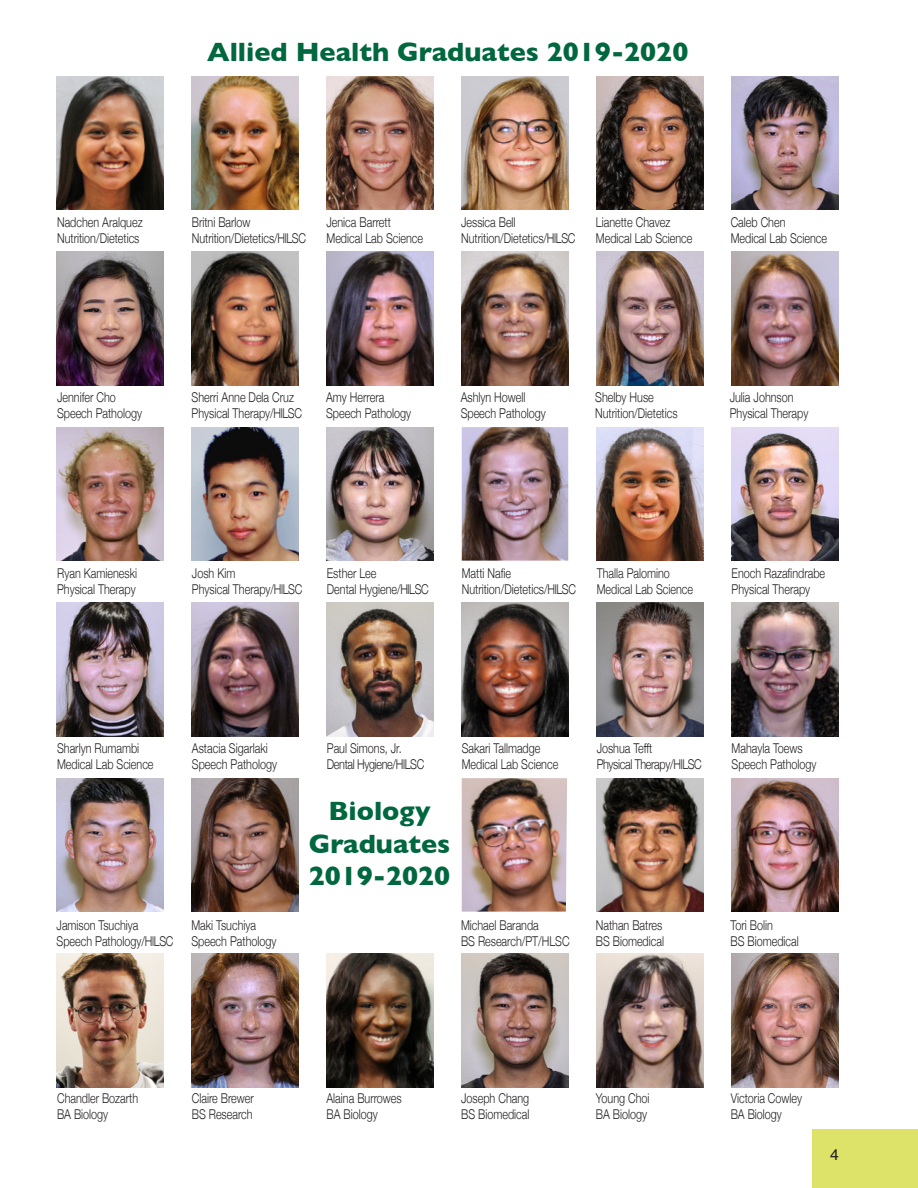
<style>
.page{position:relative;width:918px;height:1188px;background:#fff}
.page>*{position:absolute;margin:0;border:0;box-sizing:border-box;transform-origin:0 0}
.subhead{font:700 27px/32.4px "Gill Sans";color:#00673e;text-align:center}
.body_copy{font:15.75px "Helvetica";color:#231f20}
.body_copy-2{font:300 13.5px "Helvetica Neue";color:#231f20;scale:.8 1}
.body_copy-3{font:300 13.5px "Helvetica Neue";letter-spacing:-.03em;color:#231f20;scale:.8 1}
</style>
<div class="page">
<img style="left:57px;top:76px;width:106px;height:134px">
<img style="left:57px;top:252px;width:106px;height:133px">
<img style="left:57px;top:427px;width:106px;height:134px">
<img style="left:57px;top:603px;width:106px;height:133px">
<img style="left:57px;top:778px;width:106px;height:134px">
<img style="left:57px;top:954px;width:106px;height:133px">
<img style="left:192px;top:76px;width:106px;height:134px">
<img style="left:192px;top:252px;width:106px;height:133px">
<img style="left:192px;top:427px;width:106px;height:134px">
<img style="left:192px;top:603px;width:106px;height:133px">
<img style="left:192px;top:778px;width:106px;height:134px">
<img style="left:192px;top:954px;width:106px;height:133px">
<img style="left:327px;top:76px;width:106px;height:134px">
<img style="left:327px;top:252px;width:106px;height:133px">
<img style="left:327px;top:427px;width:106px;height:134px">
<img style="left:327px;top:603px;width:106px;height:133px">
<img style="left:327px;top:954px;width:106px;height:133px">
<img style="left:462px;top:76px;width:106px;height:134px">
<img style="left:462px;top:252px;width:106px;height:133px">
<img style="left:462px;top:427px;width:106px;height:134px">
<img style="left:462px;top:603px;width:106px;height:133px">
<img style="left:462px;top:778px;width:105px;height:134px">
<img style="left:462px;top:954px;width:106px;height:133px">
<img style="left:597px;top:76px;width:106px;height:134px">
<img style="left:597px;top:252px;width:106px;height:133px">
<img style="left:597px;top:427px;width:106px;height:134px">
<img style="left:597px;top:603px;width:106px;height:133px">
<img style="left:597px;top:778px;width:106px;height:134px">
<img style="left:597px;top:954px;width:106px;height:133px">
<img style="left:732px;top:76px;width:106px;height:134px">
<img style="left:732px;top:252px;width:106px;height:133px">
<img style="left:732px;top:427px;width:106px;height:134px">
<img style="left:732px;top:603px;width:106px;height:133px">
<img style="left:732px;top:778px;width:106px;height:134px">
<img style="left:732px;top:954px;width:106px;height:133px">
<div style="left:812px;top:1129px;width:106px;height:59px;background:#dde269"></div>
<hr style="left:917px;top:1128px;width:1px;height:60px;background:#dde269">
<p class="subhead" style="left:207px;top:35px;width:483px">Allied Health Graduates 2019-2020</p>
<p class="body_copy-2" style="left:57px;top:211px;width:109px">Nadchen Aralquez</p>
<p class="body_copy-2" style="left:57px;top:227px;width:104px">Nutrition/Dietetics</p>
<p class="body_copy-2" style="left:192px;top:211px;width:75px">Britni Barlow</p>
<p class="body_copy-2" style="left:192px;top:227px;width:144px">Nutrition/Dietetics/HlLSC</p>
<p class="body_copy-2" style="left:327px;top:211px;width:82px">Jenica Barrett</p>
<p class="body_copy-2" style="left:327px;top:227px;width:122px">Medical Lab Science</p>
<p class="body_copy-2" style="left:461px;top:211px;width:70px">Jessica Bell</p>
<p class="body_copy-2" style="left:461px;top:227px;width:144px">Nutrition/Dietetics/HlLSC</p>
<p class="body_copy-2" style="left:596px;top:211px;width:95px">Lianette Chavez</p>
<p class="body_copy-2" style="left:596px;top:227px;width:122px">Medical Lab Science</p>
<p class="body_copy-2" style="left:731px;top:211px;width:70px">Caleb Chen</p>
<p class="body_copy-2" style="left:731px;top:227px;width:122px">Medical Lab Science</p>
<p class="body_copy-2" style="left:57px;top:386px;width:75px">Jennifer Cho</p>
<p class="body_copy-2" style="left:57px;top:402px;width:108px">Speech Pathology</p>
<p class="body_copy-2" style="left:192px;top:386px;width:130px">Sherri Anne Dela Cruz</p>
<p class="body_copy-2" style="left:192px;top:402px;width:140px">Physical Therapy/HlLSC</p>
<p class="body_copy-2" style="left:326px;top:386px;width:74px">Amy Herrera</p>
<p class="body_copy-2" style="left:326px;top:402px;width:108px">Speech Pathology</p>
<p class="body_copy-2" style="left:461px;top:386px;width:83px">Ashlyn Howell</p>
<p class="body_copy-2" style="left:461px;top:402px;width:108px">Speech Pathology</p>
<p class="body_copy-2" style="left:595px;top:386px;width:75px">Shelby Huse</p>
<p class="body_copy-2" style="left:595px;top:402px;width:104px">Nutrition/Dietetics</p>
<p class="body_copy-2" style="left:730px;top:386px;width:81px">Julia Johnson</p>
<p class="body_copy-2" style="left:730px;top:402px;width:100px">Physical Therapy</p>
<p class="body_copy-2" style="left:57px;top:562px;width:102px">Ryan Kamieneski</p>
<p class="body_copy-2" style="left:57px;top:578px;width:100px">Physical Therapy</p>
<p class="body_copy-2" style="left:192px;top:562px;width:56px">Josh Kim</p>
<p class="body_copy-2" style="left:192px;top:578px;width:140px">Physical Therapy/HlLSC</p>
<p class="body_copy-2" style="left:327px;top:562px;width:64px">Esther Lee</p>
<p class="body_copy-2" style="left:327px;top:578px;width:129px">Dental Hygiene/HlLSC</p>
<p class="body_copy-2" style="left:462px;top:562px;width:63px">Matti Nafie</p>
<p class="body_copy-2" style="left:462px;top:578px;width:144px">Nutrition/Dietetics/HlLSC</p>
<p class="body_copy-2" style="left:597px;top:562px;width:93px">Thalla Palomino</p>
<p class="body_copy-2" style="left:597px;top:578px;width:122px">Medical Lab Science</p>
<p class="body_copy-2" style="left:732px;top:562px;width:119px">Enoch Razafindrabe</p>
<p class="body_copy-2" style="left:732px;top:578px;width:100px">Physical Therapy</p>
<p class="body_copy-2" style="left:57px;top:737px;width:104px">Sharlyn Rumambi</p>
<p class="body_copy-2" style="left:57px;top:753px;width:122px">Medical Lab Science</p>
<p class="body_copy-2" style="left:192px;top:737px;width:96px">Astacia Sigarlaki</p>
<p class="body_copy-2" style="left:192px;top:753px;width:108px">Speech Pathology</p>
<p class="body_copy-2" style="left:57px;top:914px;width:104px">Jamison Tsuchiya</p>
<p class="body_copy-2" style="left:57px;top:930px;width:148px">Speech Pathology/HlLSC</p>
<p class="body_copy-2" style="left:191px;top:914px;width:82px">Maki Tsuchiya</p>
<p class="body_copy-2" style="left:191px;top:930px;width:108px">Speech Pathology</p>
<p class="body_copy-2" style="left:327px;top:737px;width:95px">Paul Simons, Jr.</p>
<p class="body_copy-3" style="left:327px;top:753px;width:123px">Dental Hygiene/HlLSC</p>
<p class="subhead" style="left:309px;top:794px;width:143px">Biology<br>Graduates<br>2019-2020</p>
<p class="body_copy-2" style="left:462px;top:737px;width:100px">Sakari Tallmadge</p>
<p class="body_copy-2" style="left:462px;top:753px;width:122px">Medical Lab Science</p>
<p class="body_copy-2" style="left:461px;top:914px;width:99px">Michael Baranda</p>
<p class="body_copy-2" style="left:461px;top:930px;width:137px">BS Research/PT/HLSC</p>
<p class="body_copy-2" style="left:597px;top:737px;width:71px">Joshua Tefft</p>
<p class="body_copy-3" style="left:597px;top:753px;width:133px">Physical Therapy/HlLSC</p>
<p class="body_copy-2" style="left:596px;top:914px;width:85px">Nathan Batres</p>
<p class="body_copy-2" style="left:596px;top:930px;width:87px">BS Biomedical</p>
<p class="body_copy-2" style="left:732px;top:737px;width:90px">Mahayla Toews</p>
<p class="body_copy-2" style="left:732px;top:753px;width:108px">Speech Pathology</p>
<p class="body_copy-2" style="left:731px;top:914px;width:54px">Tori Bolin</p>
<p class="body_copy-2" style="left:731px;top:930px;width:87px">BS Biomedical</p>
<p class="body_copy-2" style="left:57px;top:1087px;width:103px">Chandler Bozarth</p>
<p class="body_copy-2" style="left:57px;top:1103px;width:66px">BA Biology</p>
<p class="body_copy-2" style="left:192px;top:1087px;width:79px">Claire Brewer</p>
<p class="body_copy-2" style="left:192px;top:1103px;width:78px">BS Research</p>
<p class="body_copy-2" style="left:327px;top:1087px;width:96px">Alaina Burrowes</p>
<p class="body_copy-2" style="left:327px;top:1103px;width:66px">BA Biology</p>
<p class="body_copy-2" style="left:461px;top:1087px;width:87px">Joseph Chang</p>
<p class="body_copy-2" style="left:461px;top:1103px;width:87px">BS Biomedical</p>
<p class="body_copy-2" style="left:596px;top:1087px;width:69px">Young Choi</p>
<p class="body_copy-2" style="left:596px;top:1103px;width:66px">BA Biology</p>
<p class="body_copy-2" style="left:731px;top:1087px;width:91px">Victoria Cowley</p>
<p class="body_copy-2" style="left:731px;top:1103px;width:66px">BA Biology</p>
<p class="body_copy" style="left:830px;top:1142px;width:10px">4</p>
</div>
